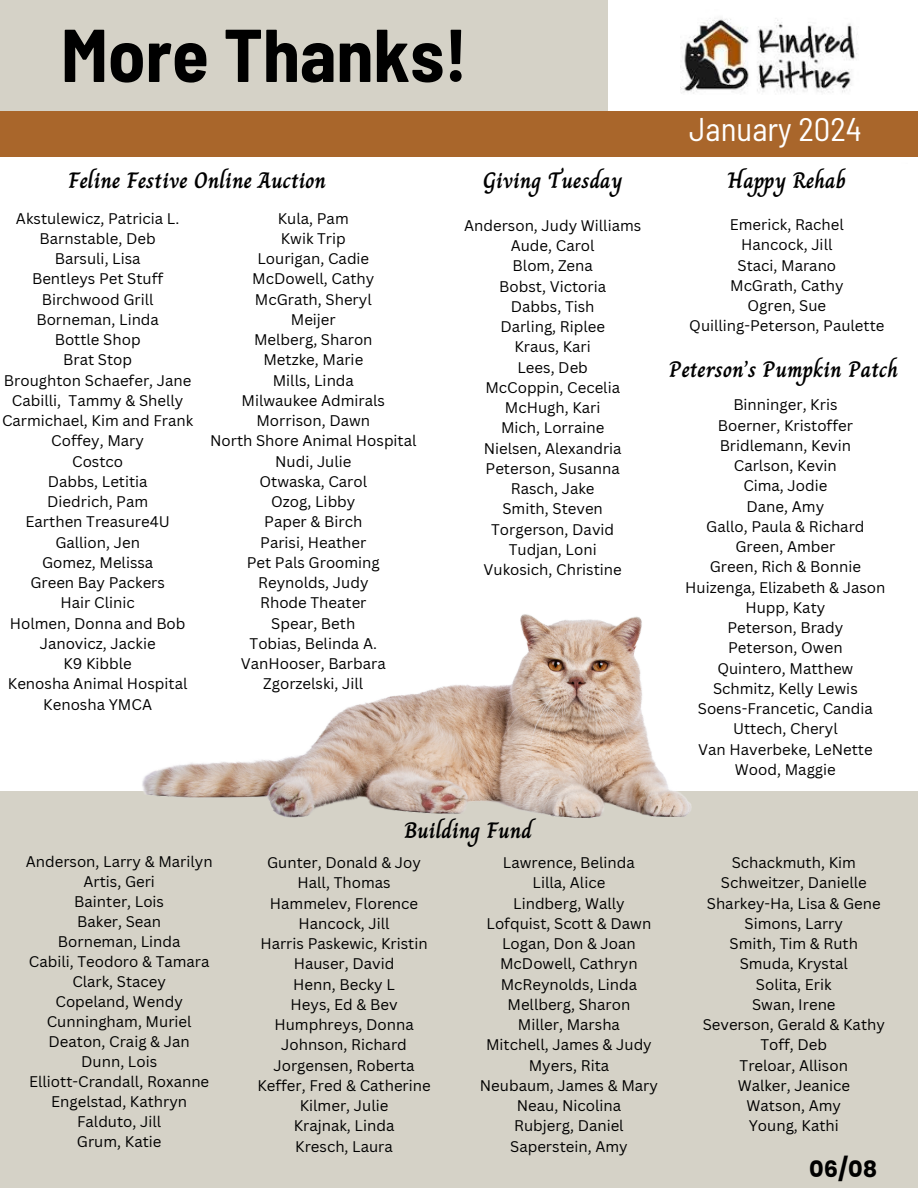
<style>
.page{position:relative;width:918px;height:1188px;background:#fff}
.page>*{position:absolute;margin:0;border:0;box-sizing:border-box;transform-origin:0 0}
.t1{font:700 semi-condensed 74.7px "Barlow";color:#000}
.t2{font:semi-condensed 32.85px "Barlow";color:#fff}
.t3{font:700 22.5px "Charm";color:#000}
.t4{font:700 22.5px "Poppins";color:#000}
.t5{font:15px/20.2px "Canva Sans";color:#000;text-align:center}
</style>
<div class="page">
<div style="left:0;top:791px;width:918px;height:365px;background:#d5d2c7"></div>
<div style="left:0;top:1151px;width:918px;height:37px;background:#d5d2c7"></div>
<img style="left:630px;top:18px;width:278px;height:94px">
<div style="left:0;top:0;width:608px;height:134px;background:#d5d2c7"></div>
<div style="left:0;top:112px;width:918px;height:45px;background:#a9662b"></div>
<img style="left:142px;top:614px;width:550px;height:204px">
<h1 class="t1" style="left:61px;top:7px;width:408px">More Thanks!</h1>
<h3 class="t3" style="left:68px;top:163px;width:259px">Feline Festive Online Auction</h3>
<p class="t5" style="left:2px;top:208px;width:193px">Akstulewicz, Patricia L.<br>Barnstable, Deb<br>Barsuli, Lisa<br>Bentleys Pet Stuff<br>Birchwood Grill<br>Borneman, Linda<br>Bottle Shop<br>Brat Stop<br>Broughton Schaefer, Jane<br>Cabilli, Tammy &amp; Shelly<br>Carmichael, Kim and Frank<br>Coffey, Mary<br>Costco<br>Dabbs, Letitia<br>Diedrich, Pam<br>Earthen Treasure4U<br>Gallion, Jen<br>Gomez, Melissa<br>Green Bay Packers<br>Hair Clinic<br>Holmen, Donna and Bob<br>Janovicz, Jackie<br>K9 Kibble<br>Kenosha Animal Hospital<br>Kenosha YMCA</p>
<p class="t5" style="left:210px;top:208px;width:208px">Kula, Pam<br>Kwik Trip<br>Lourigan, Cadie<br>McDowell, Cathy<br>McGrath, Sheryl<br>Meijer<br>Melberg, Sharon<br>Metzke, Marie<br>Mills, Linda<br>Milwaukee Admirals<br>Morrison, Dawn<br>North Shore Animal Hospital<br>Nudi, Julie<br>Otwaska, Carol<br>Ozog, Libby<br>Paper &amp; Birch<br>Parisi, Heather<br>Pet Pals Grooming<br>Reynolds, Judy<br>Rhode Theater<br>Spear, Beth<br>Tobias, Belinda A.<br>VanHooser, Barbara<br>Zgorzelski, Jill</p>
<h3 class="t3" style="left:483px;top:163px;width:141px">Giving Tuesday</h3>
<p class="t5" style="left:464px;top:215px;width:179px">Anderson, Judy Williams<br>Aude, Carol<br>Blom, Zena<br>Bobst, Victoria<br>Dabbs, Tish<br>Darling, Riplee<br>Kraus, Kari<br>Lees, Deb<br>McCoppin, Cecelia<br>McHugh, Kari<br>Mich, Lorraine<br>Nielsen, Alexandria<br>Peterson, Susanna<br>Rasch, Jake<br>Smith, Steven<br>Torgerson, David<br>Tudjan, Loni<br>Vukosich, Christine</p>
<h3 class="t3" style="left:404px;top:813px;width:129px">Building Fund</h3>
<h2 class="t2" style="left:689px;top:109px;width:174px">January 2024</h2>
<h3 class="t3" style="left:728px;top:163px;width:119px">Happy Rehab</h3>
<p class="t5" style="left:689px;top:214px;width:197px">Emerick, Rachel<br>Hancock, Jill<br>Staci, Marano<br>McGrath, Cathy<br>Ogren, Sue<br>Quilling-Peterson, Paulette</p>
<h3 class="t3" style="left:669px;top:352px;width:231px">Peterson’s Pumpkin Patch</h3>
<p class="t5" style="left:685px;top:394px;width:202px">Binninger, Kris<br>Boerner, Kristoffer<br>Bridlemann, Kevin<br>Carlson, Kevin<br>Cima, Jodie<br>Dane, Amy<br>Gallo, Paula &amp; Richard<br>Green, Amber<br>Green, Rich &amp; Bonnie<br>Huizenga, Elizabeth &amp; Jason<br>Hupp, Katy<br>Peterson, Brady<br>Peterson, Owen<br>Quintero, Matthew<br>Schmitz, Kelly Lewis<br>Soens-Francetic, Candia<br>Uttech, Cheryl<br>Van Haverbeke, LeNette<br>Wood, Maggie</p>
<p class="t5" style="left:26px;top:851px;width:188px">Anderson, Larry &amp; Marilyn<br>Artis, Geri<br>Bainter, Lois<br>Baker, Sean<br>Borneman, Linda<br>Cabili, Teodoro &amp; Tamara<br>Clark, Stacey<br>Copeland, Wendy<br>Cunningham, Muriel<br>Deaton, Craig &amp; Jan<br>Dunn, Lois<br>Elliott-Crandall, Roxanne<br>Engelstad, Kathryn<br>Falduto, Jill<br>Grum, Katie</p>
<p class="t5" style="left:480px;top:852px;width:180px">Lawrence, Belinda<br>Lilla, Alice<br>Lindberg, Wally<br>Lofquist, Scott &amp; Dawn<br>Logan, Don &amp; Joan<br>McDowell, Cathryn<br>McReynolds, Linda<br>Mellberg, Sharon<br>Miller, Marsha<br>Mitchell, James &amp; Judy<br>Myers, Rita<br>Neubaum, James &amp; Mary<br>Neau, Nicolina<br>Rubjerg, Daniel<br>Saperstein, Amy</p>
<p class="t5" style="left:257px;top:852px;width:175px">Gunter, Donald &amp; Joy<br>Hall, Thomas<br>Hammelev, Florence<br>Hancock, Jill<br>Harris Paskewic, Kristin<br>Hauser, David<br>Henn, Becky L<br>Heys, Ed &amp; Bev<br>Humphreys, Donna<br>Johnson, Richard<br>Jorgensen, Roberta<br>Keffer, Fred &amp; Catherine<br>Kilmer, Julie<br>Krajnak, Linda<br>Kresch, Laura</p>
<p class="t5" style="left:703px;top:852px;width:184px">Schackmuth, Kim<br>Schweitzer, Danielle<br>Sharkey-Ha, Lisa &amp; Gene<br>Simons, Larry<br>Smith, Tim &amp; Ruth<br>Smuda, Krystal<br>Solita, Erik<br>Swan, Irene<br>Severson, Gerald &amp; Kathy<br>Toff, Deb<br>Treloar, Allison<br>Walker, Jeanice<br>Watson, Amy<br>Young, Kathi</p>
<h3 class="t4" style="left:809px;top:1154px;width:70px">06/08</h3>
</div>
